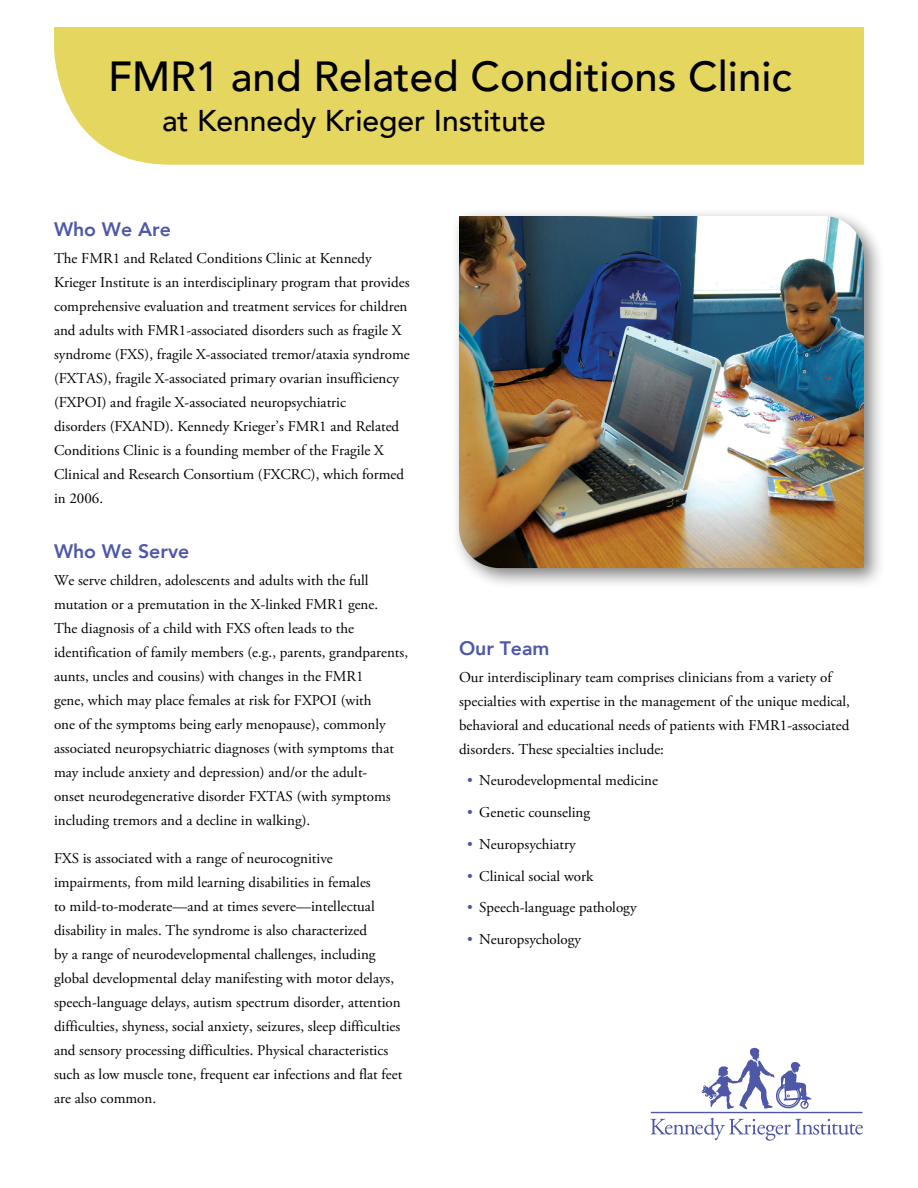
<style>
.page{position:relative;width:918px;height:1188px;background:#fff}
.page>*{position:absolute;margin:0;border:0;box-sizing:border-box;transform-origin:0 0}
.t1{font:500 42px "Avenir";color:#000}
.t2{font:500 30px "Avenir";color:#000}
.t3{font:800 19.5px "Avenir";color:#4e58a7}
.t4{font:15px/24px "Adobe Garamond Pro";color:#000}
.s1{color:#4e58a7}
</style>
<div class="page">
<div style="left:54px;top:27px;width:810px;height:138px;background:#e5d660"></div>
<svg style="left:650px;top:1118px;width:213px;height:23px"></svg>
<svg style="left:702px;top:1048px;width:110px;height:61px"></svg>
<hr style="left:651px;top:1112px;width:211px;height:1px;background:#4e58a7">
<div style="left:450px;top:208px;width:436px;height:382px;background:#000;opacity:.5"></div>
<img style="left:459px;top:216px;width:405px;height:352px">
<h1 class="t1" style="left:108px;top:40px;width:685px">FMR1 and Related Conditions Clinic</h1>
<h2 class="t2" style="left:162px;top:95px;width:385px">at Kennedy Krieger Institute</h2>
<h3 class="t3" style="left:54px;top:214px;width:118px">Who We Are</h3>
<p class="t4" style="left:54px;top:247px;width:357px">The FMR1 and Related Conditions Clinic at Kennedy Krieger Institute is an interdisciplinary program that provides comprehensive evaluation and treatment services for children and adults with FMR1-associated disorders such as fragile X syndrome (FXS), fragile X-associated tremor/ataxia syndrome (FXTAS), fragile X-associated primary ovarian insufficiency (FXPOI) and fragile X-associated neuropsychiatric<br>disorders (FXAND). Kennedy Krieger’s FMR1 and Related Conditions Clinic is a founding member of the Fragile X Clinical and Research Consortium (FXCRC), which formed in 2006.</p>
<h3 class="t3" style="left:54px;top:536px;width:137px">Who We Serve</h3>
<p class="t4" style="left:54px;top:569px;width:356px">We serve children, adolescents and adults with the full mutation or a premutation in the X-linked FMR1 gene.<br>The diagnosis of a child with FXS often leads to the identification of family members (e.g., parents, grandparents, aunts, uncles and cousins) with changes in the FMR1<br>gene, which may place females at risk for FXPOI (with<br>one of the symptoms being early menopause), commonly associated neuropsychiatric diagnoses (with symptoms that may include anxiety and depression) and/or the adult-<br>onset neurodegenerative disorder FXTAS (with symptoms including tremors and a decline in walking).</p>
<p class="t4" style="left:54px;top:846px;width:350px">FXS is associated with a range of neurocognitive impairments, from mild learning disabilities in females<br>to mild-to-moderate—and at times severe—intellectual disability in males. The syndrome is also characterized<br>by a range of neurodevelopmental challenges, including global developmental delay manifesting with motor delays, speech-language delays, autism spectrum disorder, attention difficulties, shyness, social anxiety, seizures, sleep difficulties and sensory processing difficulties. Physical characteristics such as low muscle tone, frequent ear infections and flat feet are also common.</p>
<h3 class="t3" style="left:459px;top:633px;width:92px">Our Team</h3>
<p class="t4" style="left:459px;top:666px;width:393px">Our interdisciplinary team comprises clinicians from a variety of specialties with expertise in the management of the unique medical, behavioral and educational needs of patients with FMR1-associated disorders. These specialties include:</p>
<p class="t4" style="left:467px;top:769px;width:192px"><span class="s1">•</span> Neurodevelopmental medicine</p>
<p class="t4" style="left:467px;top:801px;width:124px"><span class="s1">•</span> Genetic counseling</p>
<p class="t4" style="left:467px;top:833px;width:110px"><span class="s1">•</span> Neuropsychiatry</p>
<p class="t4" style="left:467px;top:864px;width:128px"><span class="s1">•</span> Clinical social work</p>
<p class="t4" style="left:467px;top:896px;width:171px"><span class="s1">•</span> Speech-language pathology</p>
<p class="t4" style="left:467px;top:928px;width:115px"><span class="s1">•</span> Neuropsychology</p>
</div>
